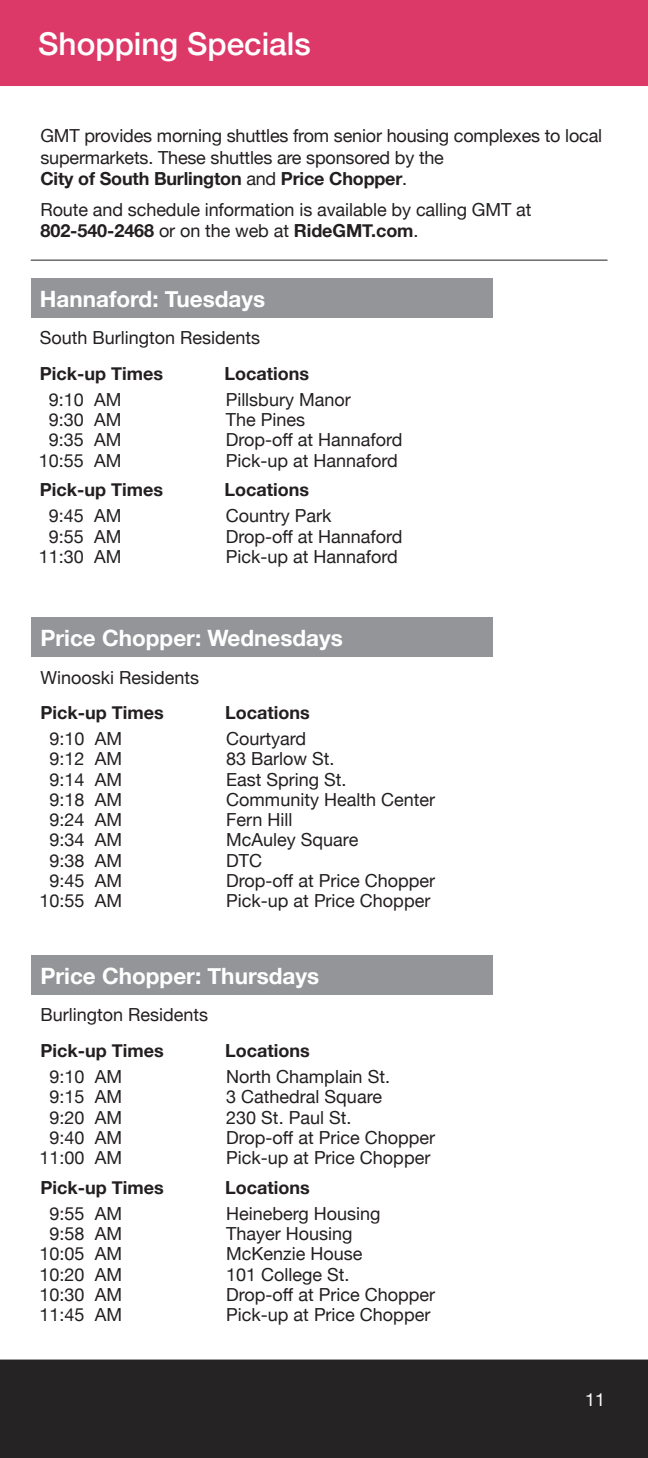
<style>
.page{position:relative;width:648px;height:1458px;background:#fff}
.page>*{position:absolute;margin:0;border:0;box-sizing:border-box;transform-origin:0 0}
.Route_body_copy{font:500 31.5px "Helvetica Neue";color:#fff}
.t1{font:700 22.5px "Helvetica Neue";color:#fff}
.Route_body_copy-2{font:18px/21.6px "Helvetica Neue";color:#231f20}
.t2{font:700 18px "Helvetica Neue";color:#231f20}
.t3{font:18px "Helvetica Neue";color:#fff}
.s1{font-weight:700}
</style>
<div class="page">
<div style="left:0;top:0;width:648px;height:92px;background:#dc3968"></div>
<div style="left:0;top:1354px;width:648px;height:104px;background:#262324"></div>
<div style="left:0;top:86px;width:648px;height:11px;background:#fff"></div>
<div style="left:0;top:1348px;width:648px;height:12px;background:#fff"></div>
<div style="left:31px;top:278px;width:462px;height:40px;background:#939598"></div>
<div style="left:32px;top:955px;width:461px;height:40px;background:#939598"></div>
<div style="left:32px;top:617px;width:461px;height:40px;background:#939598"></div>
<hr style="left:31px;top:260px;width:577px;height:1px;background:#231f20">
<p class="Route_body_copy" style="left:38px;top:19px;width:274px">Shopping Specials</p>
<p class="Route_body_copy-2" style="left:40px;top:126px;width:563px">GMT provides morning shuttles from senior housing complexes to local supermarkets. These shuttles are sponsored by the<br><span class="s1">City of South Burlington</span> and <span class="s1">Price Chopper</span>.</p>
<p class="Route_body_copy-2" style="left:40px;top:200px;width:493px">Route and schedule information is available by calling GMT at<br><span class="s1">802-540-2468</span> or on the web at <span class="s1">RideGMT.com</span>.</p>
<p class="t1" style="left:40px;top:281px;width:227px">Hannaford: Tuesdays</p>
<p class="Route_body_copy-2" style="left:40px;top:328px;width:222px">South Burlington Residents</p>
<p class="t2" style="left:40px;top:359px;width:125px">Pick-up Times</p>
<p class="t2" style="left:225px;top:359px;width:86px">Locations</p>
<p class="Route_body_copy-2" style="left:49px;top:390px;width:37px">9:10</p>
<p class="Route_body_copy-2" style="left:94px;top:390px;width:29px">AM</p>
<p class="Route_body_copy-2" style="left:226px;top:390px;width:127px">Pillsbury Manor</p>
<p class="Route_body_copy-2" style="left:49px;top:410px;width:37px">9:30</p>
<p class="Route_body_copy-2" style="left:94px;top:410px;width:29px">AM</p>
<p class="Route_body_copy-2" style="left:226px;top:410px;width:81px">The Pines</p>
<p class="Route_body_copy-2" style="left:49px;top:430px;width:37px">9:35</p>
<p class="Route_body_copy-2" style="left:94px;top:430px;width:29px">AM</p>
<p class="Route_body_copy-2" style="left:226px;top:430px;width:178px">Drop-off at Hannaford</p>
<p class="Route_body_copy-2" style="left:39px;top:450px;width:47px">10:55</p>
<p class="Route_body_copy-2" style="left:94px;top:450px;width:29px">AM</p>
<p class="Route_body_copy-2" style="left:226px;top:450px;width:174px">Pick-up at Hannaford</p>
<p class="t2" style="left:40px;top:476px;width:125px">Pick-up Times</p>
<p class="t2" style="left:225px;top:476px;width:86px">Locations</p>
<p class="Route_body_copy-2" style="left:49px;top:506px;width:37px">9:45</p>
<p class="Route_body_copy-2" style="left:94px;top:506px;width:29px">AM</p>
<p class="Route_body_copy-2" style="left:226px;top:506px;width:107px">Country Park</p>
<p class="Route_body_copy-2" style="left:49px;top:526px;width:37px">9:55</p>
<p class="Route_body_copy-2" style="left:94px;top:526px;width:29px">AM</p>
<p class="Route_body_copy-2" style="left:226px;top:526px;width:178px">Drop-off at Hannaford</p>
<p class="Route_body_copy-2" style="left:39px;top:547px;width:47px">11:30</p>
<p class="Route_body_copy-2" style="left:94px;top:547px;width:29px">AM</p>
<p class="Route_body_copy-2" style="left:226px;top:547px;width:174px">Pick-up at Hannaford</p>
<p class="t1" style="left:40px;top:620px;width:304px">Price Chopper: Wednesdays</p>
<p class="Route_body_copy-2" style="left:40px;top:667px;width:160px">Winooski Residents</p>
<p class="t2" style="left:40px;top:699px;width:125px">Pick-up Times</p>
<p class="t2" style="left:225px;top:699px;width:86px">Locations</p>
<p class="Route_body_copy-2" style="left:50px;top:729px;width:37px">9:10</p>
<p class="Route_body_copy-2" style="left:95px;top:729px;width:29px">AM</p>
<p class="Route_body_copy-2" style="left:226px;top:729px;width:82px">Courtyard</p>
<p class="Route_body_copy-2" style="left:50px;top:749px;width:37px">9:12</p>
<p class="Route_body_copy-2" style="left:95px;top:749px;width:29px">AM</p>
<p class="Route_body_copy-2" style="left:226px;top:749px;width:110px">83 Barlow St.</p>
<p class="Route_body_copy-2" style="left:50px;top:770px;width:37px">9:14</p>
<p class="Route_body_copy-2" style="left:95px;top:770px;width:29px">AM</p>
<p class="Route_body_copy-2" style="left:226px;top:770px;width:122px">East Spring St.</p>
<p class="Route_body_copy-2" style="left:50px;top:790px;width:37px">9:18</p>
<p class="Route_body_copy-2" style="left:95px;top:790px;width:29px">AM</p>
<p class="Route_body_copy-2" style="left:226px;top:790px;width:210px">Community Health Center</p>
<p class="Route_body_copy-2" style="left:50px;top:810px;width:37px">9:24</p>
<p class="Route_body_copy-2" style="left:95px;top:810px;width:29px">AM</p>
<p class="Route_body_copy-2" style="left:226px;top:810px;width:68px">Fern Hill</p>
<p class="Route_body_copy-2" style="left:50px;top:830px;width:37px">9:34</p>
<p class="Route_body_copy-2" style="left:95px;top:830px;width:29px">AM</p>
<p class="Route_body_copy-2" style="left:226px;top:830px;width:134px">McAuley Square</p>
<p class="Route_body_copy-2" style="left:50px;top:851px;width:37px">9:38</p>
<p class="Route_body_copy-2" style="left:95px;top:851px;width:29px">AM</p>
<p class="Route_body_copy-2" style="left:226px;top:851px;width:37px">DTC</p>
<p class="Route_body_copy-2" style="left:50px;top:871px;width:37px">9:45</p>
<p class="Route_body_copy-2" style="left:95px;top:871px;width:29px">AM</p>
<p class="Route_body_copy-2" style="left:226px;top:871px;width:210px">Drop-off at Price Chopper</p>
<p class="Route_body_copy-2" style="left:40px;top:891px;width:47px">10:55</p>
<p class="Route_body_copy-2" style="left:95px;top:891px;width:29px">AM</p>
<p class="Route_body_copy-2" style="left:226px;top:891px;width:206px">Pick-up at Price Chopper</p>
<p class="t1" style="left:40px;top:958px;width:280px">Price Chopper: Thursdays</p>
<p class="Route_body_copy-2" style="left:40px;top:1005px;width:169px">Burlington Residents</p>
<p class="t2" style="left:40px;top:1036px;width:125px">Pick-up Times</p>
<p class="t2" style="left:225px;top:1036px;width:86px">Locations</p>
<p class="Route_body_copy-2" style="left:50px;top:1067px;width:37px">9:10</p>
<p class="Route_body_copy-2" style="left:95px;top:1067px;width:29px">AM</p>
<p class="Route_body_copy-2" style="left:226px;top:1067px;width:165px">North Champlain St.</p>
<p class="Route_body_copy-2" style="left:50px;top:1087px;width:37px">9:15</p>
<p class="Route_body_copy-2" style="left:95px;top:1087px;width:29px">AM</p>
<p class="Route_body_copy-2" style="left:226px;top:1087px;width:157px">3 Cathedral Square</p>
<p class="Route_body_copy-2" style="left:50px;top:1107px;width:37px">9:20</p>
<p class="Route_body_copy-2" style="left:95px;top:1107px;width:29px">AM</p>
<p class="Route_body_copy-2" style="left:226px;top:1107px;width:127px">230 St. Paul St.</p>
<p class="Route_body_copy-2" style="left:50px;top:1128px;width:37px">9:40</p>
<p class="Route_body_copy-2" style="left:95px;top:1128px;width:29px">AM</p>
<p class="Route_body_copy-2" style="left:226px;top:1128px;width:210px">Drop-off at Price Chopper</p>
<p class="Route_body_copy-2" style="left:40px;top:1148px;width:47px">11:00</p>
<p class="Route_body_copy-2" style="left:95px;top:1148px;width:29px">AM</p>
<p class="Route_body_copy-2" style="left:226px;top:1148px;width:206px">Pick-up at Price Chopper</p>
<p class="t2" style="left:40px;top:1173px;width:125px">Pick-up Times</p>
<p class="t2" style="left:225px;top:1173px;width:86px">Locations</p>
<p class="Route_body_copy-2" style="left:50px;top:1204px;width:37px">9:55</p>
<p class="Route_body_copy-2" style="left:95px;top:1204px;width:29px">AM</p>
<p class="Route_body_copy-2" style="left:226px;top:1204px;width:156px">Heineberg Housing</p>
<p class="Route_body_copy-2" style="left:50px;top:1224px;width:37px">9:58</p>
<p class="Route_body_copy-2" style="left:95px;top:1224px;width:29px">AM</p>
<p class="Route_body_copy-2" style="left:226px;top:1224px;width:128px">Thayer Housing</p>
<p class="Route_body_copy-2" style="left:40px;top:1244px;width:47px">10:05</p>
<p class="Route_body_copy-2" style="left:95px;top:1244px;width:29px">AM</p>
<p class="Route_body_copy-2" style="left:226px;top:1244px;width:138px">McKenzie House</p>
<p class="Route_body_copy-2" style="left:40px;top:1265px;width:47px">10:20</p>
<p class="Route_body_copy-2" style="left:95px;top:1265px;width:29px">AM</p>
<p class="Route_body_copy-2" style="left:226px;top:1265px;width:125px">101 College St.</p>
<p class="Route_body_copy-2" style="left:40px;top:1285px;width:47px">10:30</p>
<p class="Route_body_copy-2" style="left:95px;top:1285px;width:29px">AM</p>
<p class="Route_body_copy-2" style="left:226px;top:1285px;width:210px">Drop-off at Price Chopper</p>
<p class="Route_body_copy-2" style="left:40px;top:1305px;width:47px">11:45</p>
<p class="Route_body_copy-2" style="left:95px;top:1305px;width:29px">AM</p>
<p class="Route_body_copy-2" style="left:226px;top:1305px;width:206px">Pick-up at Price Chopper</p>
<p class="t3" style="left:585px;top:1387px;width:22px">11</p>
</div>
